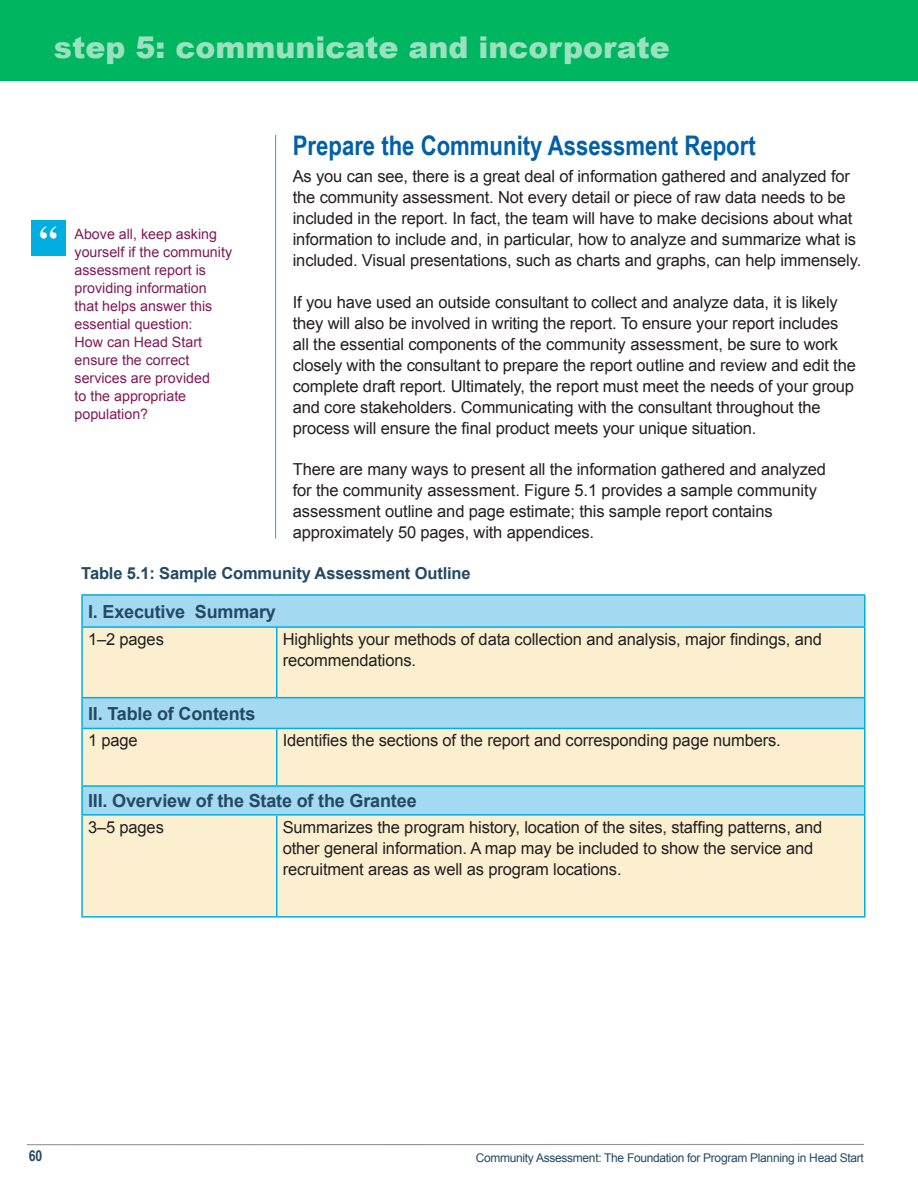
<style>
.page{position:relative;width:918px;height:1188px;background:#fff}
.page>*{position:absolute;margin:0;border:0;box-sizing:border-box;transform-origin:0 0}
.t1{font:700 36px "Times";color:#fff}
.t2{font:900 30px "Arial";color:#99e1bf}
.t3{font:700 27px "Arial Narrow";color:#0060a9}
.t4{font:700 18px "Arial";letter-spacing:-.01em;color:#234963}
.t5{font:16.5px/21px "Arial";letter-spacing:-.01em;color:#231f20}
.t6{font:700 16.5px "Arial";letter-spacing:-.01em;color:#234963}
.t7{font:700 15px "Arial Narrow";color:#234963}
.t8{font:14.25px/18px "Arial";color:#811955}
.t9{font:12px "Arial";letter-spacing:-.025em;color:#234963}
</style>
<div class="page">
<hr style="left:27px;top:1144px;width:837px;height:1px;background:#939598">
<div style="left:0;top:0;width:918px;height:81px;background:#00b55f"></div>
<hr style="left:275px;top:135px;width:1px;height:404px;background:#00aee0">
<div style="left:82px;top:595px;width:783px;height:32px;background:#a4d9f2"></div>
<div style="left:82px;top:698px;width:783px;height:30px;background:#a4d9f2"></div>
<div style="left:82px;top:786px;width:783px;height:29px;background:#a4d9f2"></div>
<div style="left:82px;top:627px;width:195px;height:71px;background:#fbefd0"></div>
<div style="left:277px;top:627px;width:588px;height:71px;background:#fbefd0"></div>
<div style="left:82px;top:728px;width:195px;height:58px;background:#fbefd0"></div>
<div style="left:277px;top:728px;width:588px;height:58px;background:#fbefd0"></div>
<div style="left:82px;top:815px;width:195px;height:102px;background:#fbefd0"></div>
<div style="left:277px;top:815px;width:588px;height:102px;background:#fbefd0"></div>
<hr style="left:81px;top:594px;width:196px;height:2px;background:#00aee0">
<hr style="left:81px;top:596px;width:2px;height:30px;background:#00aee0">
<hr style="left:277px;top:594px;width:589px;height:2px;background:#00aee0">
<hr style="left:864px;top:596px;width:2px;height:30px;background:#00aee0">
<hr style="left:81px;top:626px;width:196px;height:2px;background:#00aee0">
<hr style="left:81px;top:628px;width:2px;height:69px;background:#00aee0">
<hr style="left:277px;top:626px;width:589px;height:2px;background:#00aee0">
<hr style="left:276px;top:628px;width:2px;height:69px;background:#00aee0">
<hr style="left:864px;top:628px;width:2px;height:69px;background:#00aee0">
<hr style="left:81px;top:697px;width:196px;height:1px;background:#00aee0">
<hr style="left:81px;top:698px;width:2px;height:30px;background:#00aee0">
<hr style="left:277px;top:697px;width:589px;height:1px;background:#00aee0">
<hr style="left:864px;top:698px;width:2px;height:30px;background:#00aee0">
<hr style="left:81px;top:728px;width:196px;height:1px;background:#00aee0">
<hr style="left:81px;top:729px;width:2px;height:56px;background:#00aee0">
<hr style="left:277px;top:728px;width:589px;height:1px;background:#00aee0">
<hr style="left:276px;top:729px;width:2px;height:56px;background:#00aee0">
<hr style="left:864px;top:729px;width:2px;height:56px;background:#00aee0">
<hr style="left:81px;top:785px;width:196px;height:2px;background:#00aee0">
<hr style="left:81px;top:787px;width:2px;height:27px;background:#00aee0">
<hr style="left:277px;top:785px;width:589px;height:2px;background:#00aee0">
<hr style="left:864px;top:787px;width:2px;height:27px;background:#00aee0">
<hr style="left:81px;top:814px;width:196px;height:2px;background:#00aee0">
<hr style="left:81px;top:816px;width:2px;height:100px;background:#00aee0">
<hr style="left:277px;top:814px;width:589px;height:2px;background:#00aee0">
<hr style="left:276px;top:816px;width:2px;height:100px;background:#00aee0">
<hr style="left:864px;top:816px;width:2px;height:100px;background:#00aee0">
<hr style="left:81px;top:916px;width:196px;height:2px;background:#00aee0">
<hr style="left:277px;top:916px;width:589px;height:2px;background:#00aee0">
<div style="left:31px;top:220px;width:35px;height:36px;background:#00aee0"></div>
<h2 class="t2" style="left:54px;top:26px;width:617px">step 5: communicate and incorporate</h2>
<h2 class="t3" style="left:293px;top:125px;width:465px">Prepare the Community Assessment Report</h2>
<p class="t5" style="left:293px;top:166px;width:570px">As you can see, there is a great deal of information gathered and analyzed for the community assessment. Not every detail or piece of raw data needs to be included in the report. In fact, the team will have to make decisions about what information to include and, in particular, how to analyze and summarize what is included. Visual presentations, such as charts and graphs, can help immensely.</p>
<p class="t5" style="left:293px;top:292px;width:565px">If you have used an outside consultant to collect and analyze data, it is likely they will also be involved in writing the report. To ensure your report includes all the essential components of the community assessment, be sure to work closely with the consultant to prepare the report outline and review and edit the complete draft report. Ultimately, the report must meet the needs of your group and core stakeholders. Communicating with the consultant throughout the process will ensure the final product meets your unique situation.</p>
<p class="t5" style="left:293px;top:459px;width:535px">There are many ways to present all the information gathered and analyzed for the community assessment. Figure 5.1 provides a sample community assessment outline and page estimate; this sample report contains approximately 50 pages, with appendices.</p>
<p class="t6" style="left:81px;top:563px;width:391px">Table 5.1: Sample Community Assessment Outline</p>
<h3 class="t4" style="left:88px;top:599px;width:189px">I. Executive Summary</h3>
<p class="t5" style="left:88px;top:629px;width:77px">1–2 pages</p>
<p class="t5" style="left:283px;top:629px;width:541px">Highlights your methods of data collection and analysis, major findings, and recommendations.</p>
<p class="t1" style="left:39px;top:205px;width:20px">“</p>
<p class="t8" style="left:75px;top:225px;width:159px">Above all, keep asking yourself if the community assessment report is providing information that helps answer this essential question:<br>How can Head Start ensure the correct services are provided<br>to the appropriate population?</p>
<h3 class="t4" style="left:88px;top:701px;width:169px">II. Table of Contents</h3>
<p class="t5" style="left:88px;top:730px;width:51px">1 page</p>
<p class="t5" style="left:283px;top:730px;width:500px">Identifies the sections of the report and corresponding page numbers.</p>
<h3 class="t4" style="left:88px;top:789px;width:330px">III. Overview of the State of the Grantee</h3>
<p class="t5" style="left:88px;top:817px;width:77px">3–5 pages</p>
<p class="t5" style="left:283px;top:817px;width:541px">Summarizes the program history, location of the sites, staffing patterns, and other general information. A map may be included to show the service and recruitment areas as well as program locations.</p>
<p class="t7" style="left:29px;top:1144px;width:15px">60</p>
<p class="t9" style="left:476px;top:1150px;width:390px">Community Assessment: The Foundation for Program Planning in Head Start</p>
</div>
